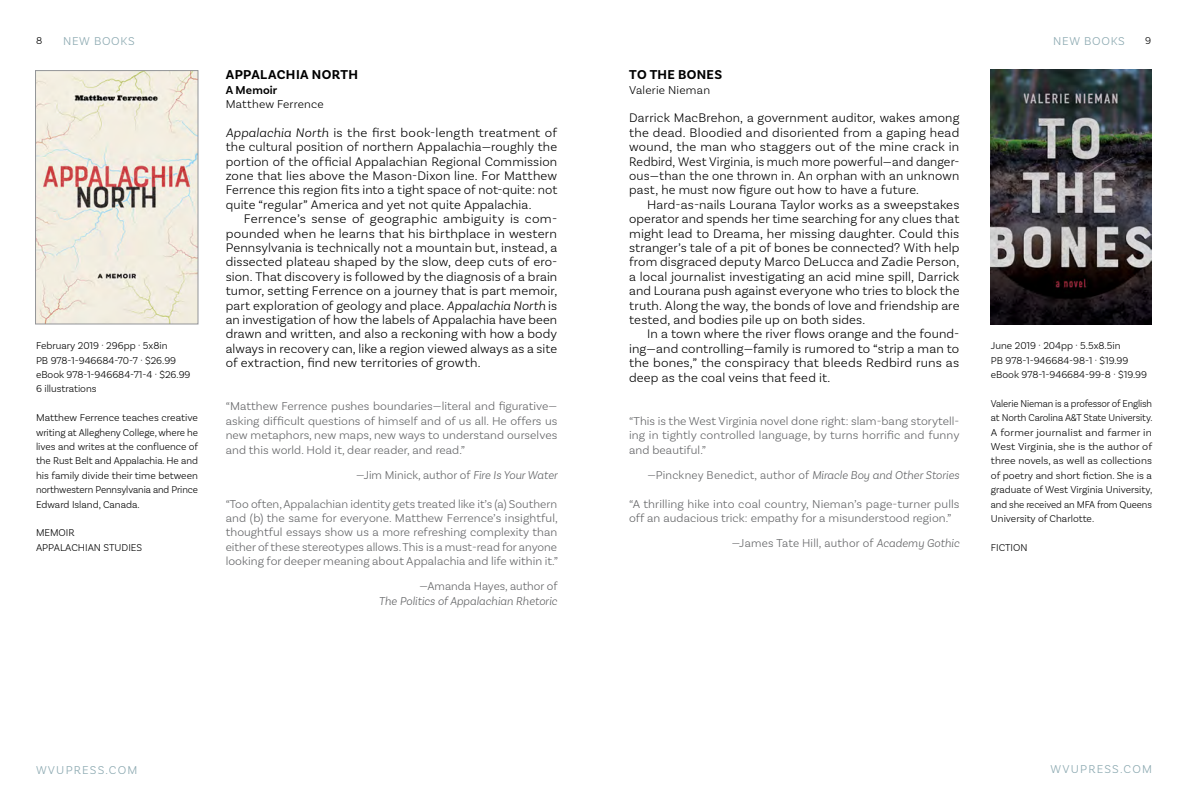
<style>
.page{position:relative;width:1188px;height:810px;background:#fff}
.page>*{position:absolute;margin:0;border:0;box-sizing:border-box;transform-origin:0 0}
.t1{font:700 13.5px "Basic Sans";letter-spacing:.03em;color:#000}
.t2{font:300 13.2px/14.4px "Basic Sans";letter-spacing:.01em;color:#000;text-align:justify}
.t3{font:300 12px/14.4px "Basic Sans";letter-spacing:.005em;color:#636466;text-align:justify}
.t4{font:italic 300 12px "Basic Sans";color:#636466}
.t5{font:300 12px "Basic Sans";letter-spacing:.015em;color:#000}
.t6{font:300 12px "Basic Sans";letter-spacing:.1em;color:#89a7af}
.t7{font:300 12px "Basic Sans";letter-spacing:.06em;color:#89a7af}
.t8{font:600 12px "Basic Sans";letter-spacing:.01em;color:#000}
.t9{font:300 10.5px/14.4px "Basic Sans";color:#000}
.t10{font:300 10.5px/14.4px "Basic Sans";color:#000;text-align:justify;scale:.93 1}
.s1{font-style:italic}
</style>
<div class="page">
<img style="left:37px;top:72px;width:159px;height:250px">
<div style="left:35px;top:70px;width:163px;height:254px;border:1px solid #939598"></div>
<img style="left:991px;top:70px;width:161px;height:254px">
<p class="t9" style="left:36px;top:33px;width:8px">8</p>
<p class="t7" style="left:63px;top:34px;width:73px">NEW BOOKS</p>
<p class="t7" style="left:1053px;top:34px;width:73px">NEW BOOKS</p>
<p class="t9" style="left:1145px;top:33px;width:8px">9</p>
<p class="t9" style="left:36px;top:338px;width:156px">February 2019 · 296pp · 5x8in<br>PB 978-1-946684-70-7 · $26.99 eBook 978-1-946684-71-4 · $26.99<br>6 illustrations</p>
<p class="t9" style="left:36px;top:410px;width:164px;text-align:justify">Matthew Ferrence teaches creative writing at Allegheny College, where he lives and writes at the confluence of the Rust Belt and Appalachia. He and his family divide their time between northwestern Pennsylvania and Prince Edward Island, Canada.</p>
<p class="t9" style="left:36px;top:526px;width:108px">MEMOIR<br>APPALACHIAN STUDIES</p>
<p class="t1" style="left:226px;top:67px;width:134px">APPALACHIA NORTH</p>
<p class="t8" style="left:226px;top:82px;width:53px">A Memoir</p>
<p class="t5" style="left:226px;top:97px;width:100px">Matthew Ferrence</p>
<p class="t2" style="left:226px;top:125px;width:333px"><span class="s1">Appalachia North</span> is the first book-length treatment of the cultural position of northern Appalachia—roughly the portion of the official Appalachian Regional Commission zone that lies above the Mason-Dixon line. For Matthew Ferrence this region fits into a tight space of not-quite: not quite “regular” America and yet not quite Appalachia.</p>
<p class="t2" style="left:226px;top:211px;width:333px;text-indent:18px">Ferrence’s sense of geographic ambiguity is com&shy;pounded when he learns that his birthplace in western Pennsylvania is technically not a mountain but, instead, a dissected plateau shaped by the slow, deep cuts of ero&shy;sion. That discovery is followed by the diagnosis of a brain tumor, setting Ferrence on a journey that is part memoir, part exploration of geology and place. <span class="s1">Appalachia North</span> is an investigation of how the labels of Appalachia have been drawn and written, and also a reckoning with how a body always in recovery can, like a region viewed always as a site of extraction, find new territories of growth.</p>
<p class="t3" style="left:226px;top:399px;width:333px">“Matthew Ferrence pushes boundaries—literal and figurative— asking difficult questions of himself and of us all. He offers us new metaphors, new maps, new ways to understand ourselves and this world. Hold it, dear reader, and read.”</p>
<p class="t3" style="left:356px;top:467px;width:203px">—Jim Minick, author of <span class="s1">Fire Is Your Water</span></p>
<p class="t3" style="left:226px;top:496px;width:334px">“Too often, Appalachian identity gets treated like it’s (a) Southern and (b) the same for everyone. Matthew Ferrence’s insightful, thoughtful essays show us a more refreshing complexity than either of these stereotypes allows. This is a must-read for anyone looking for deeper meaning about Appalachia and life within it.”</p>
<p class="t3" style="left:419px;top:579px;width:140px">—Amanda Hayes, author of</p>
<p class="t4" style="left:379px;top:594px;width:180px">The Politics of Appalachian Rhetoric</p>
<p class="t1" style="left:629px;top:67px;width:95px">TO THE BONES</p>
<p class="t5" style="left:629px;top:82px;width:82px">Valerie Nieman</p>
<p class="t2" style="left:629px;top:111px;width:332px">Darrick MacBrehon, a government auditor, wakes among the dead. Bloodied and disoriented from a gaping head wound, the man who staggers out of the mine crack in Redbird, West Virginia, is much more powerful—and danger&shy;ous—than the one thrown in. An orphan with an unknown past, he must now figure out how to have a future.</p>
<p class="t2" style="left:629px;top:197px;width:332px;text-indent:18px">Hard-as-nails Lourana Taylor works as a sweepstakes operator and spends her time searching for any clues that might lead to Dreama, her missing daughter. Could this stranger’s tale of a pit of bones be connected? With help from disgraced deputy Marco DeLucca and Zadie Person, a local journalist investigating an acid mine spill, Darrick and Lourana push against everyone who tries to block the truth. Along the way, the bonds of love and friendship are tested, and bodies pile up on both sides.</p>
<p class="t2" style="left:629px;top:327px;width:332px;text-indent:18px">In a town where the river flows orange and the found&shy;ing—and controlling—family is rumored to “strip a man to the bones,” the conspiracy that bleeds Redbird runs as deep as the coal veins that feed it.</p>
<p class="t3" style="left:629px;top:413px;width:332px">“This is the West Virginia novel done right: slam-bang storytell&shy;ing in tightly controlled language, by turns horrific and funny and beautiful.”</p>
<p class="t3" style="left:647px;top:467px;width:314px">—Pinckney Benedict, author of <span class="s1">Miracle Boy and Other Stories</span></p>
<p class="t3" style="left:629px;top:496px;width:332px">“A thrilling hike into coal country, Nieman’s page-turner pulls off an audacious trick: empathy for a misunderstood region.”</p>
<p class="t3" style="left:732px;top:536px;width:229px">—James Tate Hill, author of <span class="s1">Academy Gothic</span></p>
<p class="t9" style="left:991px;top:338px;width:158px">June 2019 · 204pp · 5.5x8.5in<br>PB 978-1-946684-98-1 · $19.99 eBook 978-1-946684-99-8 · $19.99</p>
<p class="t10" style="left:991px;top:396px;width:175px">Valerie Nieman is a professor of English at North Carolina A&amp;T State University.<br>A former journalist and farmer in West Virginia, she is the author of three novels, as well as collections of poetry and short fiction. She is a graduate of West Virginia University, and she received an MFA from Queens University of Charlotte.</p>
<p class="t9" style="left:991px;top:540px;width:38px">FICTION</p>
<p class="t6" style="left:36px;top:763px;width:103px">WVUPRESS.COM</p>
<p class="t6" style="left:1051px;top:761px;width:103px">WVUPRESS.COM</p>
</div>
